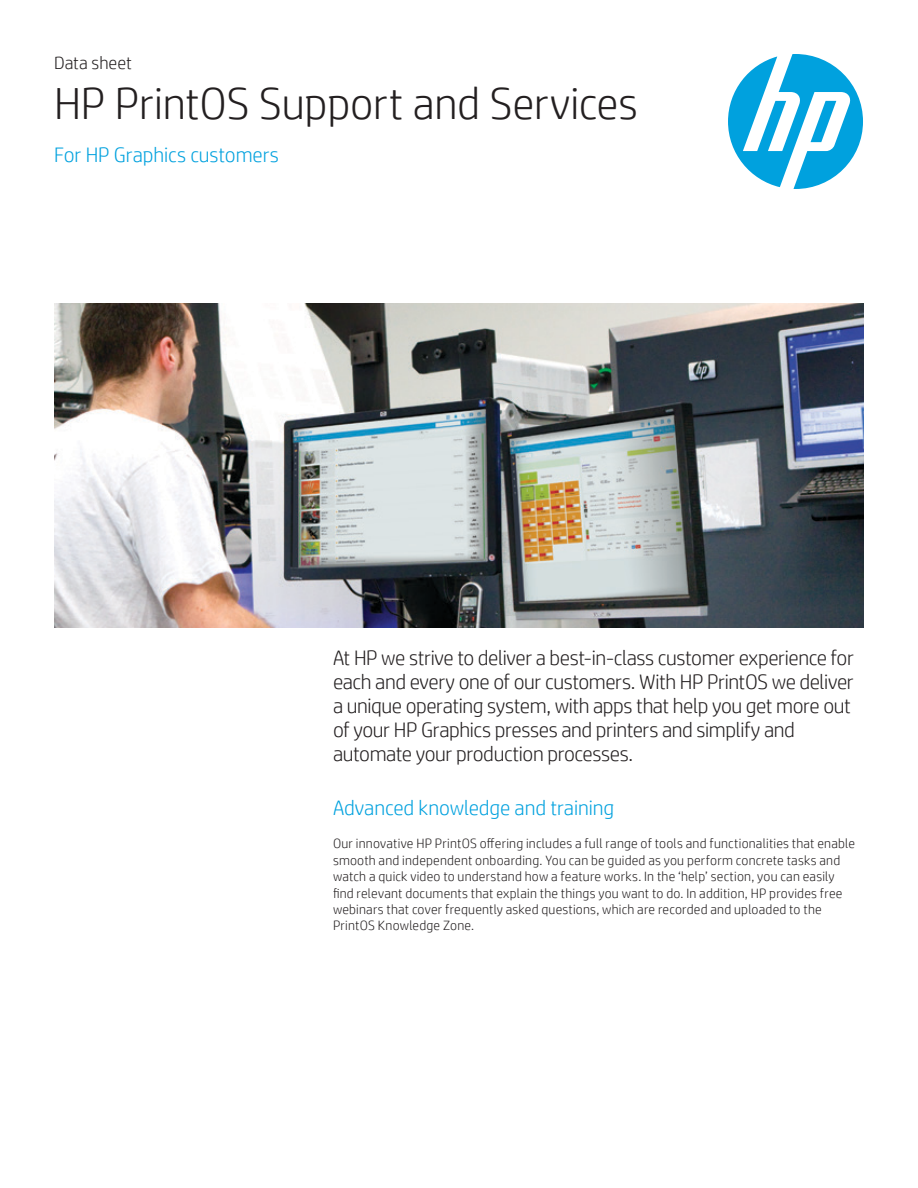
<style>
.page{position:relative;width:918px;height:1188px;background:#fff}
.page>*{position:absolute;margin:0;border:0;box-sizing:border-box;transform-origin:0 0}
.t1{font:300 45px "HP Simplified";letter-spacing:-.005em;color:#231f20}
.t2{font:300 21px/24px "HP Simplified";letter-spacing:-.02em;color:#231f20}
.t3{font:300 21px "HP Simplified";letter-spacing:-.005em;color:#00a1de}
.t4{font:300 18px "HP Simplified";color:#231f20}
.t5{font:300 13.5px/16.5px "HP Simplified";letter-spacing:.015em;color:#231f20}
</style>
<div class="page">
<svg style="left:728px;top:54px;width:135px;height:135px"></svg>
<img style="left:54px;top:304px;width:810px;height:324px">
<h3 class="t4" style="left:54px;top:52px;width:79px">Data sheet</h3>
<h1 class="t1" style="left:54px;top:78px;width:586px">HP PrintOS Support and Services</h1>
<h2 class="t3" style="left:54px;top:143px;width:226px">For HP Graphics customers</h2>
<p class="t2" style="left:333px;top:646px;width:523px">At HP we strive to deliver a best-in-class customer experience for each and every one of our customers. With HP PrintOS we deliver a unique operating system, with apps that help you get more out of your HP Graphics presses and printers and simplify and automate your production processes.</p>
<h2 class="t3" style="left:333px;top:796px;width:283px">Advanced knowledge and training</h2>
<p class="t5" style="left:333px;top:835px;width:524px">Our innovative HP PrintOS offering includes a full range of tools and functionalities that enable smooth and independent onboarding. You can be guided as you perform concrete tasks and watch a quick video to understand how a feature works. In the ‘help’ section, you can easily find relevant documents that explain the things you want to do. In addition, HP provides free webinars that cover frequently asked questions, which are recorded and uploaded to the PrintOS Knowledge Zone.</p>
</div>
